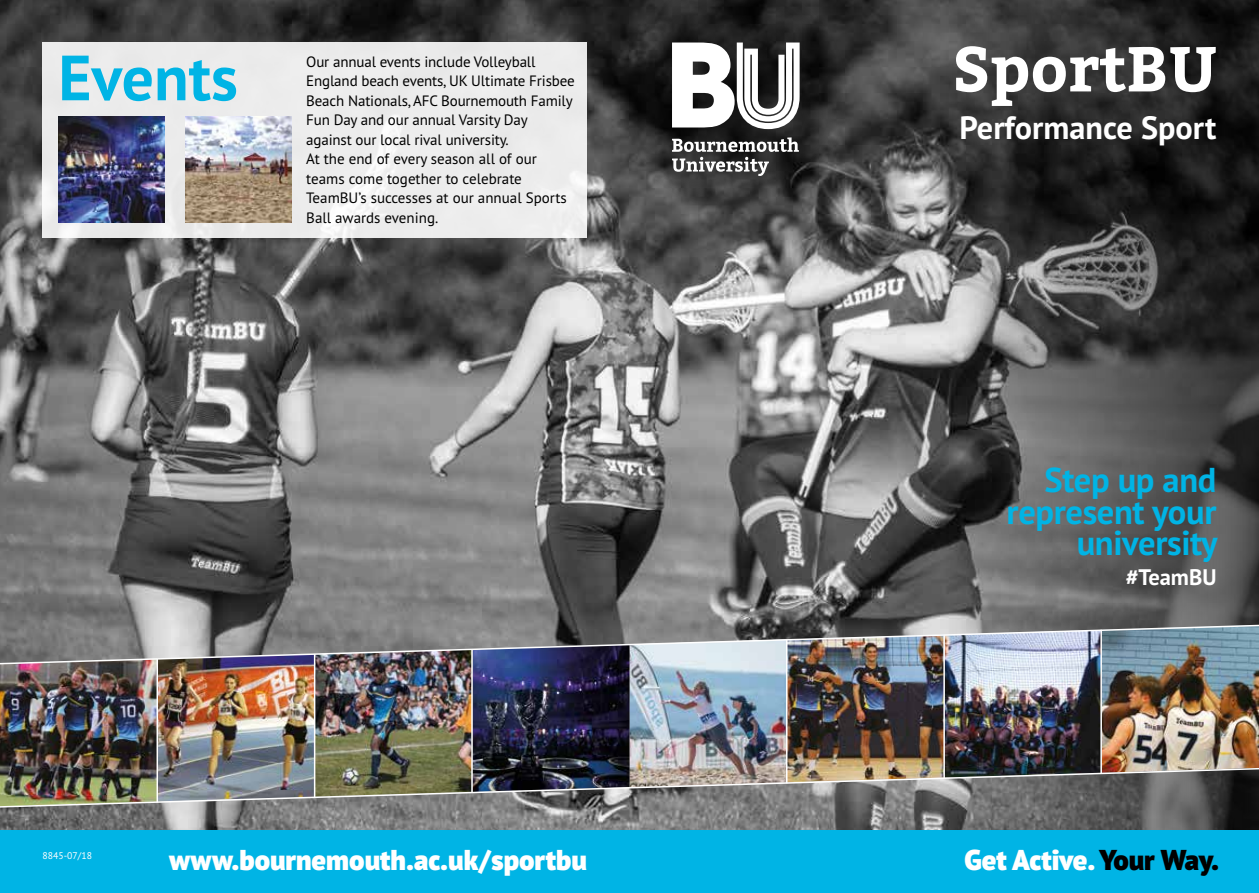
<style>
.page{position:relative;width:1259px;height:893px;background:#fff}
.page>*{position:absolute;margin:0;border:0;box-sizing:border-box;transform-origin:0 0}
.t1{font:700 63.75px "PT Sans Pro";color:#00b4e5}
.t2{font:700 63.15px "Bitter";color:#fff}
.t3{font:700 34.5px/31.5px "PT Sans Pro";letter-spacing:-.01em;color:#00b4e5;text-align:right}
.t4{font:700 32.25px "PT Sans Pro";color:#fff}
.t5{font:900 28.8px "PT Sans Pro";color:#fff}
.t6{font:700 22.5px "PT Sans Pro";color:#fff}
.t7{font:15px/19.5px "PT Sans Pro";letter-spacing:-.01em;color:#000}
.t8{font:9.75px "PT Sans Pro";color:#fff}
.s1{color:#000}
</style>
<div class="page">
<img style="left:0;top:0;width:914px;height:830px">
<svg style="left:914px;top:0;width:345px;height:830px;background:#484848"></svg>
<svg style="left:615px;top:0;width:232px;height:209px;background:#2e2e2e"></svg>
<svg style="left:672px;top:137px;width:127px;height:39px"></svg>
<svg style="left:672px;top:43px;width:127px;height:86px"></svg>
<div style="left:0;top:830px;width:1259px;height:63px;background:#00b4e5"></div>
<div style="left:43px;top:43px;width:544px;height:195px;background:#ececec"></div>
<img style="left:58px;top:117px;width:106px;height:106px">
<img style="left:186px;top:117px;width:106px;height:106px">
<img style="left:1102px;top:666px;width:157px;height:101px">
<img style="left:945px;top:666px;width:155px;height:101px">
<img style="left:787px;top:666px;width:156px;height:101px">
<img style="left:629px;top:666px;width:157px;height:101px">
<img style="left:473px;top:666px;width:156px;height:101px">
<img style="left:315px;top:666px;width:156px;height:101px">
<img style="left:158px;top:666px;width:156px;height:101px">
<img style="left:0;top:666px;width:156px;height:101px">
<img style="left:0;top:623px;width:1259px;height:43px">
<img style="left:0;top:767px;width:1259px;height:42px">
<hr style="left:1100px;top:630px;width:2px;height:143px;background:#fff">
<hr style="left:943px;top:635px;width:2px;height:144px;background:#fff">
<hr style="left:786px;top:640px;width:1px;height:143px;background:#fff">
<hr style="left:471px;top:649px;width:2px;height:144px;background:#fff">
<hr style="left:314px;top:654px;width:1px;height:143px;background:#fff">
<hr style="left:156px;top:659px;width:2px;height:143px;background:#fff">
<h1 class="t1" style="left:58px;top:36px;width:181px">Events</h1>
<p class="t7" style="left:306px;top:51px;width:270px">Our annual events include Volleyball England beach events, UK Ultimate Frisbee Beach Nationals, AFC Bournemouth Family Fun Day and our annual Varsity Day against our local rival university.<br>At the end of every season all of our teams come together to celebrate TeamBU’s successes at our annual Sports Ball awards evening.</p>
<h2 class="t2" style="left:952px;top:20px;width:267px">SportBU</h2>
<h3 class="t4" style="left:959px;top:106px;width:258px">Performance Sport</h3>
<h3 class="t3" style="left:1006px;top:464px;width:213px">Step up and represent your university</h3>
<h3 class="t6" style="left:1125px;top:562px;width:92px">#TeamBU</h3>
<p class="t8" style="left:43px;top:849px;width:51px">8845-07/18</p>
<h3 class="t5" style="left:169px;top:841px;width:419px">www.bournemouth.ac.uk/sportbu</h3>
<h3 class="t5" style="left:964px;top:841px;width:256px">Get Active. <span class="s1">Your Way.</span></h3>
</div>
